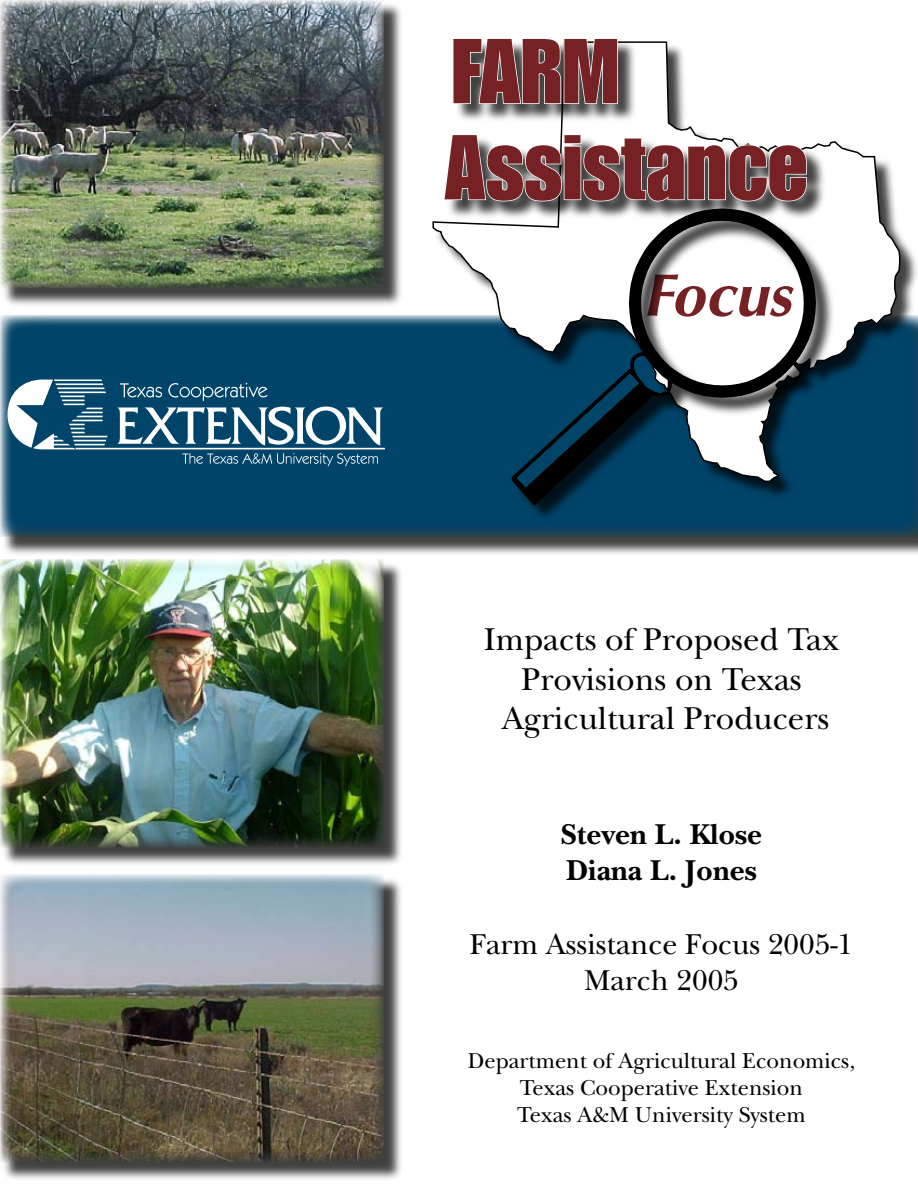
<style>
.page{position:relative;width:918px;height:1188px;background:#fff}
.page>*{position:absolute;margin:0;border:0;box-sizing:border-box;transform-origin:0 0}
.t1{font:90px "Impact";color:#762123}
.t2{font:italic 700 60px "Optima";color:#762123}
.t3{font:33px/39.6px "New Baskerville";color:#000;text-align:center}
.t4{font:30px/36px "New Baskerville";color:#000;text-align:center}
.t5{font:700 30px/36px "New Baskerville";color:#000}
.t6{font:22.5px/27px "New Baskerville";color:#000;text-align:center}
</style>
<div class="page">
<div style="left:2px;top:316px;width:916px;height:240px;background:#000;opacity:.75"></div>
<svg style="left:0;top:315px;width:918px;height:222px;fill:#00446a"></svg>
<div style="left:434px;top:43px;width:484px;height:459px;background:#000;opacity:.75"></div>
<svg style="left:432px;top:41px;width:469px;height:442px"></svg>
<svg style="left:117px;top:383px;width:266px;height:63px"></svg>
<hr style="left:75px;top:448px;width:310px;height:1px;background:#fff">
<hr style="left:72px;top:436px;width:36px;height:1px;background:#fff">
<svg style="left:8px;top:380px;width:98px;height:69px"></svg>
<svg style="left:182px;top:453px;width:196px;height:13px"></svg>
<div style="left:2px;top:561px;width:401px;height:307px;background:#000;opacity:.75"></div>
<img style="left:0;top:560px;width:384px;height:288px">
<div style="left:2px;top:2px;width:401px;height:306px;background:#000;opacity:.75"></div>
<img style="left:0;top:0;width:384px;height:288px">
<div style="left:2px;top:876px;width:401px;height:307px;background:#000;opacity:.75"></div>
<img style="left:0;top:874px;width:384px;height:288px">
<div style="left:446px;top:135px;width:381px;height:86px;background:#000;opacity:.75"></div>
<svg style="left:443px;top:134px;width:365px;height:68px"></svg>
<div style="left:453px;top:39px;width:185px;height:85px;background:#000;opacity:.75"></div>
<svg style="left:452px;top:39px;width:167px;height:66px"></svg>
<div style="left:513px;top:210px;width:322px;height:314px;background:#000;opacity:.75"></div>
<svg style="left:512px;top:208px;width:304px;height:297px"></svg>
<h1 class="t1" style="left:452px;top:19px;width:169px">FARM</h1>
<h1 class="t1" style="left:444px;top:115px;width:365px">Assistance</h1>
<h2 class="t2" style="left:643px;top:260px;width:150px">Focus</h2>
<h3 class="t3" style="left:484px;top:620px;width:357px">Impacts of Proposed Tax<br>Provisions on Texas<br>Agricultural Producers</h3>
<h3 class="t5" style="left:561px;top:816px;width:203px">Steven L. Klose<br>Diana L. Jones</h3>
<h3 class="t4" style="left:470px;top:927px;width:385px">Farm Assistance Focus 2005-1<br>March 2005</h3>
<p class="t6" style="left:468px;top:1047px;width:389px">Department of Agricultural Economics,<br>Texas Cooperative Extension<br>Texas A&amp;M University System</p>
</div>
